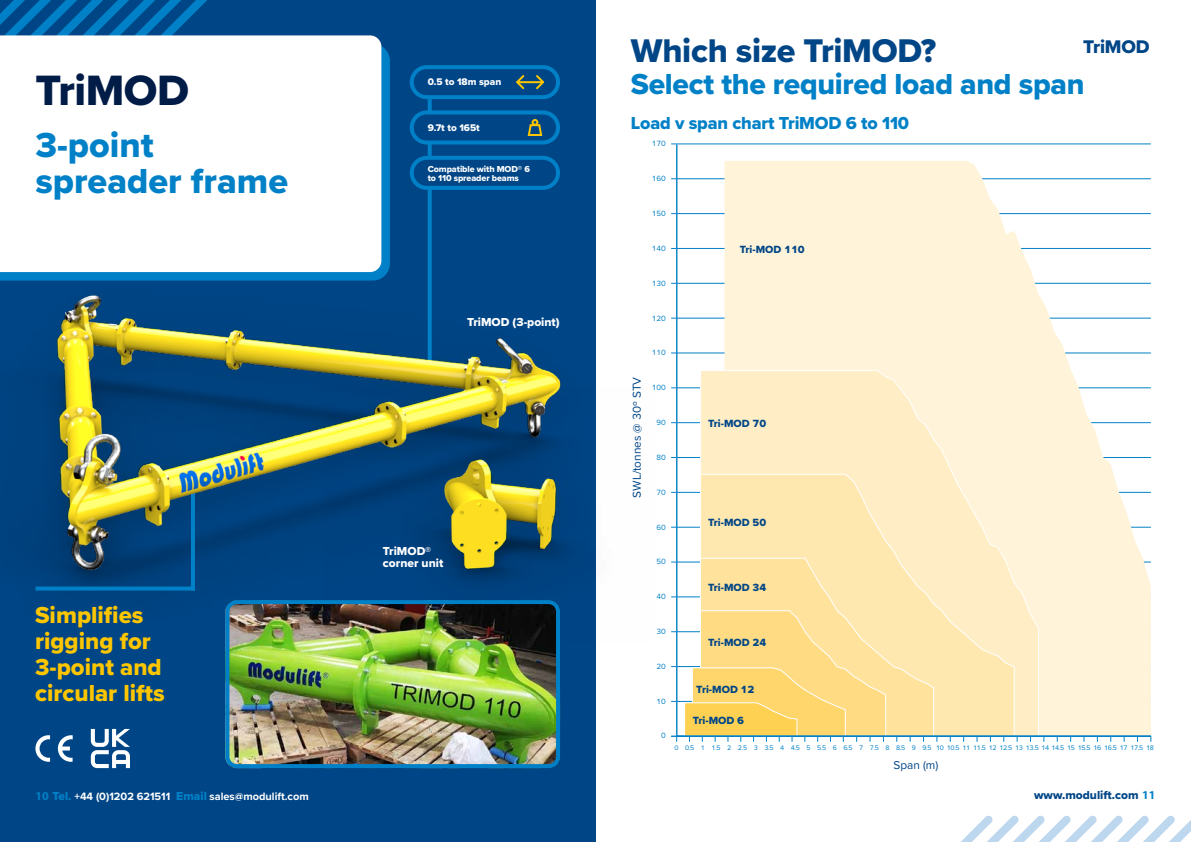
<style>
.page{position:relative;width:1191px;height:842px;background:#fff}
.page>*{position:absolute;margin:0;border:0;box-sizing:border-box;transform-origin:0 0}
.t1{font:44px "Proxima Nova Extrabld";letter-spacing:-.01em;color:#001c47}
.t2{font:36px/36px "Proxima Nova Extrabld";color:#0081c7}
.t3{font:34px "Proxima Nova Extrabld";letter-spacing:-.01em;color:#004687}
.t4{font:30px "Proxima Nova Extrabld";letter-spacing:-.01em;color:#0081c7}
.t5{font:24px/26px "Proxima Nova Extrabld";color:#fdc600}
.t6{font:19px "Proxima Nova Extrabld";letter-spacing:-.01em;color:#004687}
.t7{font:18px "Proxima Nova Extrabld";letter-spacing:-.01em;color:#0081c7}
.t8{font:12px/12px "Proxima Nova Extrabld";color:#fff}
.t9{font:12px "Proxima Nova Extrabld";color:#004687}
.t10{font:11.8px "Proxima Nova";color:#004687}
.t11{font:700 11px "Proxima Nova";color:#fff}
.t12{font:10.8px "Proxima Nova Extrabld";color:#004687}
.t13{font:10px "Proxima Nova Extrabld";color:#fff}
.t14{font:9px/9px "Proxima Nova Extrabld";letter-spacing:-.01em;color:#fff}
.t15{font:7.9px "Proxima Nova";color:#0081c7}
.t16{font:6.9px "Proxima Nova";letter-spacing:-.05em;color:#0081c7}
.s1{font-family:"Myriad Pro";font-size:12px;color:#0081c7}
.s2{font-family:"Proxima Nova Extrabld";font-weight:400;font-size:12px;color:#0081c7}
.s3{font-family:"Myriad Pro";font-weight:700;color:#0081c7}
</style>
<div class="page">
<div style="left:0;top:0;width:595px;height:842px;background:#004687"></div>
<img style="left:10px;top:193px;width:551px;height:399px">
<img style="left:324px;top:387px;width:272px;height:255px">
<svg style="left:0;top:0;width:207px;height:35px"></svg>
<div style="left:410px;top:65px;width:150px;height:34px;border:4px solid #0081c7;border-radius:15px"></div>
<svg style="left:516px;top:75px;width:10px;height:15px"></svg>
<svg style="left:534px;top:75px;width:10px;height:15px"></svg>
<hr style="left:517px;top:81px;width:25px;height:2px;background:#fdc600">
<div style="left:410px;top:156px;width:150px;height:34px;border:4px solid #0081c7;border-radius:15px"></div>
<div style="left:410px;top:110px;width:150px;height:34px;border:4px solid #0081c7;border-radius:15px"></div>
<svg style="left:527px;top:123px;width:16px;height:13px"></svg>
<div style="left:531px;top:119px;width:7px;height:7px;border:2px solid #fdc600;border-radius:50%"></div>
<svg style="left:428px;top:99px;width:4px;height:14px"></svg>
<svg style="left:428px;top:142px;width:4px;height:14px"></svg>
<svg style="left:428px;top:187px;width:4px;height:107px"></svg>
<hr style="left:191px;top:480px;width:4px;height:110px;background:#0081c7">
<svg style="left:35px;top:586px;width:156px;height:4px"></svg>
<svg style="left:0;top:44px;width:390px;height:237px;background:#0580c4"></svg>
<div style="left:0;top:35px;width:381px;height:237px;background:#fff"></div>
<svg style="left:595px;top:808px;width:596px;height:34px"></svg>
<img style="left:230px;top:600px;width:330px;height:163px">
<div style="left:225px;top:600px;width:335px;height:168px;border:4px solid #0081c7;border-radius:9px"></div>
<svg style="left:58px;top:735px;width:15px;height:27px"></svg>
<svg style="left:35px;top:735px;width:15px;height:27px"></svg>
<svg style="left:91px;top:729px;width:39px;height:39px"></svg>
<hr style="left:671px;top:144px;width:479px;height:1px;background:#0081c7">
<hr style="left:671px;top:179px;width:479px;height:1px;background:#0081c7">
<hr style="left:671px;top:213px;width:479px;height:1px;background:#0081c7">
<hr style="left:671px;top:248px;width:479px;height:1px;background:#0081c7">
<hr style="left:671px;top:283px;width:479px;height:1px;background:#0081c7">
<hr style="left:671px;top:318px;width:479px;height:1px;background:#0081c7">
<hr style="left:671px;top:353px;width:479px;height:1px;background:#0081c7">
<hr style="left:671px;top:388px;width:479px;height:1px;background:#0081c7">
<hr style="left:671px;top:422px;width:479px;height:1px;background:#0081c7">
<hr style="left:671px;top:457px;width:479px;height:1px;background:#0081c7">
<hr style="left:671px;top:492px;width:479px;height:1px;background:#0081c7">
<hr style="left:671px;top:527px;width:479px;height:1px;background:#0081c7">
<hr style="left:671px;top:562px;width:479px;height:1px;background:#0081c7">
<hr style="left:671px;top:597px;width:479px;height:1px;background:#0081c7">
<hr style="left:671px;top:631px;width:479px;height:1px;background:#0081c7">
<hr style="left:671px;top:666px;width:479px;height:1px;background:#0081c7">
<hr style="left:671px;top:701px;width:479px;height:1px;background:#0081c7">
<hr style="left:671px;top:736px;width:479px;height:1px;background:#0081c7">
<svg style="left:689px;top:738px;width:195px;height:4px"></svg>
<svg style="left:675px;top:143px;width:477px;height:595px"></svg>
<img style="left:56px;top:294px;width:504px;height:276px">
<img style="left:444px;top:455px;width:113px;height:114px">
<h1 class="t1" style="left:35px;top:57px;width:155px">TriMOD</h1>
<h2 class="t2" style="left:35px;top:127px;width:254px">3-point spreader frame</h2>
<h3 class="t5" style="left:35px;top:601px;width:131px">Simplifies rigging for<br>3-point and circular lifts</h3>
<h3 class="t13" style="left:428px;top:74px;width:75px">0.5 to 18m span</h3>
<h3 class="t13" style="left:428px;top:120px;width:53px">9.7t to 165t</h3>
<h3 class="t14" style="left:428px;top:164px;width:104px">Compatible with MOD® 6 to 110 spreader beams</h3>
<h3 class="t8" style="left:467px;top:315px;width:94px">TriMOD (3-point)</h3>
<h3 class="t8" style="left:383px;top:544px;width:62px">TriMOD® corner unit</h3>
<h3 class="t3" style="left:631px;top:25px;width:307px">Which size TriMOD?</h3>
<h3 class="t6" style="left:1083px;top:32px;width:68px">TriMOD</h3>
<h3 class="t4" style="left:631px;top:62px;width:455px">Select the required load and span</h3>
<h3 class="t7" style="left:631px;top:110px;width:280px">Load v span chart TriMOD 6 to 110</h3>
<p class="t15" style="left:651px;top:138px;width:16px">170</p>
<p class="t15" style="left:651px;top:173px;width:16px">160</p>
<p class="t15" style="left:651px;top:208px;width:16px">150</p>
<p class="t15" style="left:651px;top:242px;width:16px">140</p>
<p class="t15" style="left:651px;top:277px;width:16px">130</p>
<p class="t15" style="left:651px;top:312px;width:16px">120</p>
<h3 class="t12" style="left:740px;top:241px;width:66px">Tri-MOD 110</h3>
<h3 class="t10" style="left:628px;top:498px;width:122px;rotate:-90deg">SWL/tonnes @ 30º STV</h3>
<p class="t15" style="left:651px;top:347px;width:16px">110</p>
<p class="t15" style="left:651px;top:382px;width:16px">100</p>
<p class="t15" style="left:656px;top:416px;width:11px">90</p>
<p class="t15" style="left:656px;top:451px;width:11px">80</p>
<p class="t15" style="left:656px;top:486px;width:11px">70</p>
<p class="t15" style="left:656px;top:521px;width:11px">60</p>
<p class="t15" style="left:656px;top:556px;width:11px">50</p>
<p class="t15" style="left:656px;top:591px;width:11px">40</p>
<h3 class="t12" style="left:708px;top:415px;width:60px">Tri-MOD 70</h3>
<h3 class="t12" style="left:708px;top:515px;width:60px">Tri-MOD 50</h3>
<h3 class="t12" style="left:708px;top:579px;width:60px">Tri-MOD 34</h3>
<p class="t15" style="left:656px;top:625px;width:11px">30</p>
<p class="t15" style="left:656px;top:660px;width:11px">20</p>
<p class="t15" style="left:656px;top:695px;width:11px">10</p>
<p class="t15" style="left:661px;top:730px;width:6px">0</p>
<h3 class="t12" style="left:708px;top:634px;width:60px">Tri-MOD 24</h3>
<h3 class="t12" style="left:696px;top:681px;width:60px">Tri-MOD 12</h3>
<h3 class="t12" style="left:693px;top:713px;width:53px">Tri-MOD 6</h3>
<p class="t16" style="left:674px;top:742px;width:481px">0 0.5 1 1.5 2 2.5 3 3.5 4 4.5 5 5.5 6 6.5 7 7.5 8 8.5 9 9.5 10 10.5 11 11.5 12 12.5 13 13.5 14 14.5 15 15.5 16 16.5 17 17.5 18</p>
<h3 class="t10" style="left:893px;top:756px;width:46px">Span (m)</h3>
<h3 class="t11" style="left:35px;top:788px;width:275px"><span class="s1">10</span> <span class="s2">Tel.</span> +44 (0)1202 621511 <span class="s2">Email</span> sales@modulift.com</h3>
<h3 class="t9" style="left:1034px;top:786px;width:123px">www.modulift.com <span class="s3">11</span></h3>
</div>
